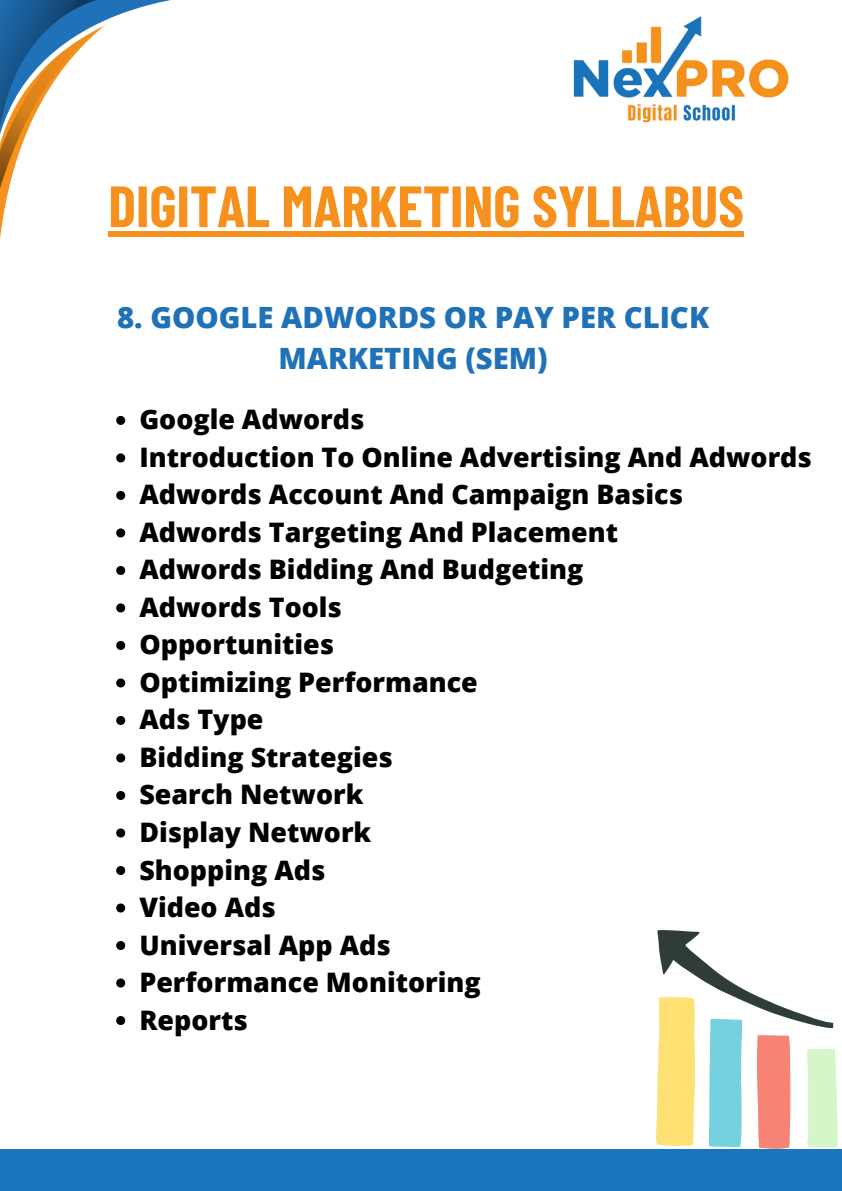
<style>
.page{position:relative;width:842px;height:1191px;background:#fff}
.page>*{position:absolute;margin:0;border:0;box-sizing:border-box;transform-origin:0 0}
.t1{font:700 58.1px "Barlow Condensed";color:#f5911c}
.t2{font:800 29.3px/40.7px "Open Sans";color:#1f71b8;text-align:center}
.t3{font:800 26.9px "Open Sans";color:#000}
</style>
<div class="page">
<div style="left:108px;top:231px;width:636px;height:5px;background:#f5911c"></div>
<img style="left:573px;top:16px;width:216px;height:107px">
<svg style="left:0;top:0;width:204px;height:239px"></svg>
<div style="left:0;top:1148px;width:842px;height:42px;background:#1b75bc"></div>
<svg style="left:656px;top:930px;width:181px;height:218px"></svg>
<svg style="left:116px;top:416px;width:9px;height:9px"></svg>
<svg style="left:116px;top:453px;width:9px;height:9px"></svg>
<svg style="left:116px;top:491px;width:9px;height:9px"></svg>
<svg style="left:116px;top:528px;width:9px;height:9px"></svg>
<svg style="left:116px;top:566px;width:9px;height:9px"></svg>
<svg style="left:116px;top:603px;width:9px;height:9px"></svg>
<svg style="left:116px;top:641px;width:9px;height:9px"></svg>
<svg style="left:116px;top:678px;width:9px;height:9px"></svg>
<svg style="left:116px;top:716px;width:9px;height:9px"></svg>
<svg style="left:116px;top:753px;width:9px;height:9px"></svg>
<svg style="left:116px;top:791px;width:9px;height:8px"></svg>
<svg style="left:116px;top:828px;width:9px;height:9px"></svg>
<svg style="left:116px;top:866px;width:9px;height:8px"></svg>
<svg style="left:116px;top:903px;width:9px;height:9px"></svg>
<svg style="left:116px;top:941px;width:9px;height:8px"></svg>
<svg style="left:116px;top:978px;width:9px;height:9px"></svg>
<svg style="left:116px;top:1016px;width:9px;height:8px"></svg>
<p class="t1" style="left:108px;top:169px;width:637px">DIGITAL MARKETING SYLLABUS</p>
<p class="t2" style="left:117px;top:296px;width:593px">8. GOOGLE ADWORDS OR PAY PER CLICK<br>MARKETING (SEM)</p>
<p class="t3" style="left:139px;top:400px;width:227px">Google Adwords</p>
<p class="t3" style="left:139px;top:438px;width:674px">Introduction To Online Advertising And Adwords</p>
<p class="t3" style="left:139px;top:475px;width:545px">Adwords Account And Campaign Basics</p>
<p class="t3" style="left:139px;top:513px;width:480px">Adwords Targeting And Placement</p>
<p class="t3" style="left:139px;top:550px;width:445px">Adwords Bidding And Budgeting</p>
<p class="t3" style="left:139px;top:588px;width:204px">Adwords Tools</p>
<p class="t3" style="left:139px;top:625px;width:196px">Opportunities</p>
<p class="t3" style="left:139px;top:663px;width:340px">Optimizing Performance</p>
<p class="t3" style="left:139px;top:700px;width:126px">Ads Type</p>
<p class="t3" style="left:139px;top:738px;width:255px">Bidding Strategies</p>
<p class="t3" style="left:139px;top:775px;width:226px">Search Network</p>
<p class="t3" style="left:139px;top:813px;width:233px">Display Network</p>
<p class="t3" style="left:139px;top:850px;width:188px">Shopping Ads</p>
<p class="t3" style="left:139px;top:888px;width:138px">Video Ads</p>
<p class="t3" style="left:139px;top:925px;width:253px">Universal App Ads</p>
<p class="t3" style="left:139px;top:963px;width:343px">Performance Monitoring</p>
<p class="t3" style="left:139px;top:1000px;width:110px">Reports</p>
</div>
